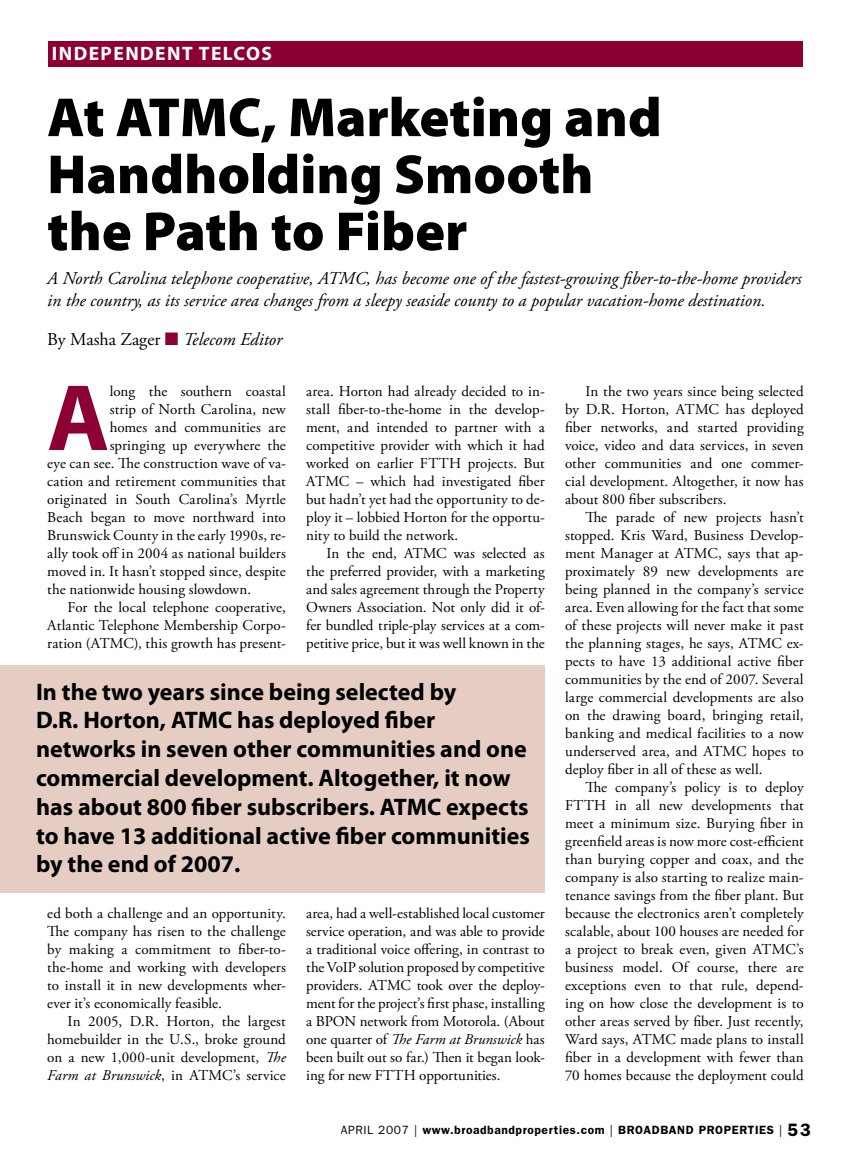
<style>
.page{position:relative;width:851px;height:1161px;background:#fff}
.page>*{position:absolute;margin:0;border:0;box-sizing:border-box;transform-origin:0 0}
.t1{font:700 95.1px "Myriad Pro";color:#8c0033}
.t2{font:900 55.5px/57px "Myriad Pro";color:#000}
.t3{font:700 24px/28.8px "Myriad Pro";color:#000}
.t4{font:700 19.5px "Myriad Pro";letter-spacing:.075em;color:#fff}
.t5{font:italic 18px/21.6px "Adobe Garamond Pro";color:#000}
.t6{font:15px/18px "Adobe Garamond Pro";color:#000;text-align:justify}
.t7{font:600 12px "Franklin Gothic";letter-spacing:.05em;color:#000}
.s1{font-style:normal}
.s2{color:#8c0033}
.s3{font-style:italic}
.s4{font-weight:400}
.s5{font-size:18px}
</style>
<div class="page">
<div style="left:0;top:665px;width:544px;height:228px;background:#e5cdc4"></div>
<div style="left:48px;top:41px;width:754px;height:26px;background:#8c0033"></div>
<h3 class="t4" style="left:52px;top:41px;width:222px">INDEPENDENT TELCOS</h3>
<h2 class="t2" style="left:47px;top:87px;width:616px">At ATMC, Marketing and<br>Handholding Smooth the Path to Fiber</h2>
<p class="t5" style="left:47px;top:268px;width:755px">A North Carolina telephone cooperative, ATMC, has become one of the fastest-growing fiber-to-the-home providers in the country, as its service area changes from a sleepy seaside county to a popular vacation-home destination.</p>
<p class="t5" style="left:47px;top:329px;width:236px"><span class="s1">By Masha Zager</span> <span class="s2">■</span> Telecom Editor</p>
<h1 class="t1" style="left:47px;top:356px;width:64px">A</h1>
<p class="t6" style="left:110px;top:383px;width:178px">long the southern coastal</p>
<p class="t6" style="left:110px;top:401px;width:178px">strip of North Carolina, new</p>
<p class="t6" style="left:110px;top:419px;width:178px">homes and communities are</p>
<p class="t6" style="left:110px;top:437px;width:178px">springing up everywhere the</p>
<p class="t6" style="left:47px;top:455px;width:240px">eye can see. The construction wave of va-</p>
<p class="t6" style="left:47px;top:473px;width:240px">cation and retirement communities that</p>
<p class="t6" style="left:47px;top:491px;width:240px">originated in South Carolina’s Myrtle</p>
<p class="t6" style="left:47px;top:509px;width:240px">Beach began to move northward into</p>
<p class="t6" style="left:47px;top:527px;width:240px">Brunswick County in the early 1990s, re-</p>
<p class="t6" style="left:47px;top:545px;width:240px">ally took off in 2004 as national builders</p>
<p class="t6" style="left:47px;top:563px;width:240px">moved in. It hasn’t stopped since, despite</p>
<p class="t6" style="left:47px;top:581px;width:205px">the nationwide housing slowdown.</p>
<p class="t6" style="left:68px;top:599px;width:220px">For the local telephone cooperative,</p>
<p class="t6" style="left:47px;top:617px;width:240px">Atlantic Telephone Membership Corpo-</p>
<p class="t6" style="left:47px;top:635px;width:240px">ration (ATMC), this growth has present-</p>
<p class="t6" style="left:306px;top:383px;width:240px">area. Horton had already decided to in&shy;stall fiber-to-the-home in the develop&shy;ment, and intended to partner with a competitive provider with which it had worked on earlier FTTH projects. But ATMC – which had investigated fiber but hadn’t yet had the opportunity to de&shy;ploy it – lobbied Horton for the opportu&shy;nity to build the network.</p>
<p class="t6" style="left:306px;top:545px;width:240px;text-indent:20px">In the end, ATMC was selected as the preferred provider, with a marketing and sales agreement through the Property Owners Association. Not only did it of&shy;fer bundled triple-play services at a com&shy;petitive price, but it was well known in the</p>
<p class="t3" style="left:36px;top:676px;width:495px">In the two years since being selected by<br>D.R. Horton, ATMC has deployed fiber networks in seven other communities and one commercial development. Altogether, it now has about 800 fiber subscribers. ATMC expects to have 13 additional active fiber communities by the end of 2007.</p>
<p class="t6" style="left:47px;top:905px;width:240px">ed both a challenge and an opportunity.<br>The company has risen to the challenge by making a commitment to fiber-to&shy;the-home and working with developers to install it in new developments wher&shy;ever it’s economically feasible.</p>
<p class="t6" style="left:47px;top:1013px;width:240px;text-indent:20px">In 2005, D.R. Horton, the largest homebuilder in the U.S., broke ground on a new 1,000-unit development, <span class="s3">The Farm at Brunswick</span>, in ATMC’s service</p>
<p class="t6" style="left:306px;top:905px;width:240px">area, had a well-established local customer service operation, and was able to provide a traditional voice offering, in contrast to the VoIP solution proposed by competitive providers. ATMC took over the deploy&shy;ment for the project’s first phase, installing a BPON network from Motorola. (About one quarter of <span class="s3">The Farm at Brunswick</span> has been built out so far.) Then it began look&shy;ing for new FTTH opportunities.</p>
<p class="t6" style="left:565px;top:383px;width:240px;text-indent:20px">In the two years since being selected by D.R. Horton, ATMC has deployed fiber networks, and started providing voice, video and data services, in seven other communities and one commer&shy;cial development. Altogether, it now has about 800 fiber subscribers.</p>
<p class="t6" style="left:565px;top:509px;width:240px;text-indent:20px">The parade of new projects hasn’t stopped. Kris Ward, Business Develop&shy;ment Manager at ATMC, says that ap&shy;proximately 89 new developments are being planned in the company’s service area. Even allowing for the fact that some of these projects will never make it past the planning stages, he says, ATMC ex&shy;pects to have 13 additional active fiber communities by the end of 2007. Several large commercial developments are also on the drawing board, bringing retail, banking and medical facilities to a now underserved area, and ATMC hopes to deploy fiber in all of these as well.</p>
<p class="t6" style="left:565px;top:779px;width:240px;text-indent:20px">The company’s policy is to deploy FTTH in all new developments that meet a minimum size. Burying fiber in greenfield areas is now more cost-efficient than burying copper and coax, and the company is also starting to realize main&shy;tenance savings from the fiber plant. But because the electronics aren’t completely scalable, about 100 houses are needed for a project to break even, given ATMC’s business model. Of course, there are exceptions even to that rule, depend&shy;ing on how close the development is to other areas served by fiber. Just recently, Ward says, ATMC made plans to install fiber in a development with fewer than 70 homes because the deployment could</p>
<p class="t7" style="left:341px;top:1122px;width:471px"><span class="s4">APRIL 2007 |</span> www.broadbandproperties.com <span class="s4">|</span> BROADBAND PROPERTIES <span class="s4">|</span> <span class="s5">53</span></p>
</div>
